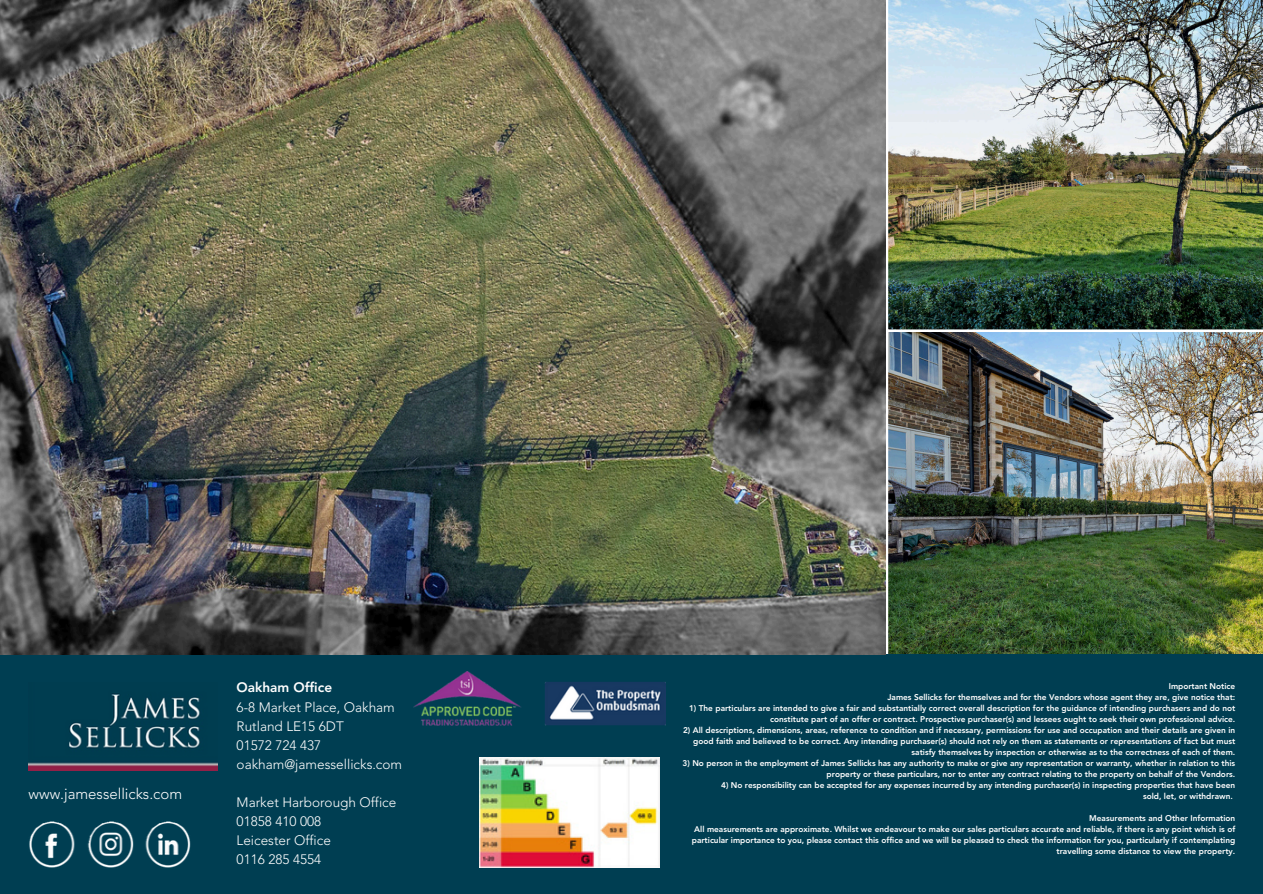
<style>
.page{position:relative;width:1263px;height:894px;background:#fff}
.page>*{position:absolute;margin:0;border:0;box-sizing:border-box;transform-origin:0 0}
.t1{font:300 15px "Avenir";color:#fff}
.t2{font:300 13.65px/19px "Avenir";color:#fff}
.t3{font:800 8.25px/10.9px "Avenir";color:#fff;text-align:right}
.s1{font-weight:800}
</style>
<div class="page">
<img style="left:888px;top:332px;width:375px;height:322px">
<img style="left:888px;top:0;width:375px;height:330px">
<div style="left:0;top:654px;width:1263px;height:239px;background:#003e52"></div>
<img style="left:414px;top:671px;width:252px;height:54px">
<img style="left:29px;top:693px;width:189px;height:77px">
<img style="left:29px;top:821px;width:162px;height:46px">
<img style="left:480px;top:757px;width:179px;height:110px">
<img style="left:0;top:0;width:885px;height:654px">
<p class="t1" style="left:29px;top:782px;width:155px">www.jamessellicks.com</p>
<p class="t2" style="left:237px;top:678px;width:167px"><span class="s1">Oakham Office<br></span>6-8 Market Place, Oakham<br>Rutland LE15 6DT<br>01572 724 437 oakham@jamessellicks.com</p>
<p class="t2" style="left:237px;top:792px;width:161px">Market Harborough Office<br>01858 410 008<br>Leicester Office<br>0116 285 4554</p>
<p class="t3" style="left:1169px;top:681px;width:68px">Important Notice</p>
<h1 class="t3" style="left:887px;top:692px;width:349px">James Sellicks for themselves and for the Vendors whose agent they are, give notice that:</h1>
<p class="t3" style="left:689px;top:703px;width:548px">1) The particulars are intended to give a fair and substantially correct overall description for the guidance of intending purchasers and do not constitute part of an offer or contract. Prospective purchaser(s) and lessees ought to seek their own professional advice.</p>
<h1 class="t3" style="left:683px;top:725px;width:554px">2) All descriptions, dimensions, areas, reference to condition and if necessary, permissions for use and occupation and their details are given in good faith and believed to be correct. Any intending purchaser(s) should not rely on them as statements or representations of fact but must satisfy themselves by inspection or otherwise as to the correctness of each of them.</h1>
<h1 class="t3" style="left:683px;top:758px;width:554px">3) No person in the employment of James Sellicks has any authority to make or give any representation or warranty, whether in relation to this property or these particulars, nor to enter any contract relating to the property on behalf of the Vendors.</h1>
<p class="t3" style="left:721px;top:780px;width:516px">4) No responsibility can be accepted for any expenses incurred by any intending purchaser(s) in inspecting properties that have been</p>
<p class="t3" style="left:1143px;top:791px;width:91px">sold, let, or withdrawn.</p>
<p class="t3" style="left:1089px;top:813px;width:148px">Measurements and Other Information</p>
<p class="t3" style="left:692px;top:824px;width:545px">All measurements are approximate. Whilst we endeavour to make our sales particulars accurate and reliable, if there is any point which is of particular importance to you, please contact this office and we will be pleased to check the information for you, particularly if contemplating travelling some distance to view the property.</p>
</div>
